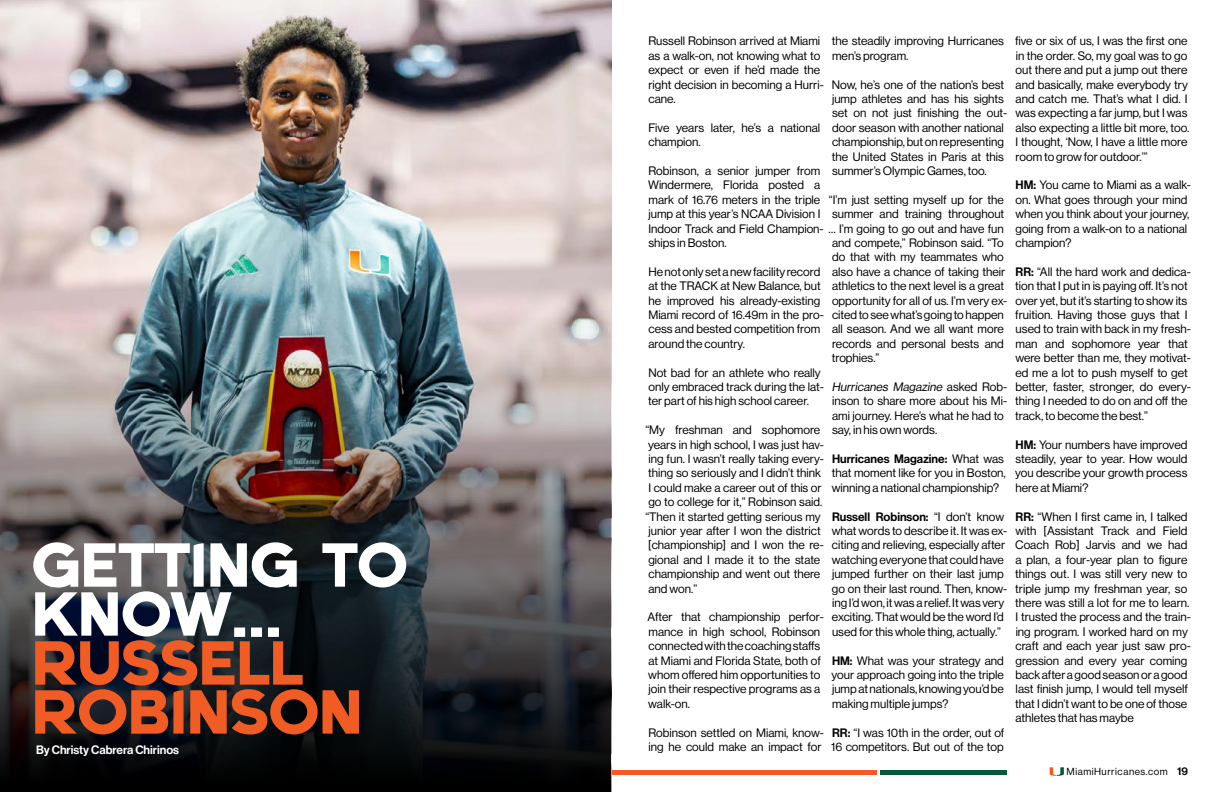
<style>
.page{position:relative;width:1224px;height:792px;background:#fff}
.page>*{position:absolute;margin:0;border:0;box-sizing:border-box;transform-origin:0 0}
.t1{font:700 62px/49px "Amaro Sans";color:#f05c24}
.t2{font:700 62px/49px "Amaro Sans";color:#fff}
.t3{font:12px/14.4px "N Haas Grotesk DS Pro 55 Rg";color:#000}
.t4{font:12px "N Haas Grotesk DS Pro 65 Md";color:#000}
.t5{font:12px "N Haas Grotesk DS Pro 65 Md";color:#fff}
.t6{font:10px "N Haas Grotesk DS Pro 55 Rg";letter-spacing:.05em;color:#000}
.s1{font-style:italic}
.s2{font-family:"N Haas Grotesk DS Pro 55 Rg"}
.s3{font-family:"N Haas Grotesk DS Pro 65 Md"}
.s4{font-family:"N Haas Grotesk DS Pro 65 Md";font-size:11px}
</style>
<div class="page">
<svg style="left:1049px;top:767px;width:15px;height:9px"></svg>
<hr style="left:344px;top:771px;width:533px;height:4px;background:#f05c24">
<hr style="left:880px;top:771px;width:127px;height:4px;background:#005938">
<img style="left:0;top:0;width:610px;height:792px">
<h1 class="t2" style="left:32px;top:538px;width:377px">GETTING TO<br>KNOW…</h1>
<h1 class="t1" style="left:32px;top:636px;width:332px">RUSSELL<br>ROBINSON</h1>
<p class="t5" style="left:36px;top:742px;width:145px">By Christy Cabrera Chirinos</p>
<p class="t3" style="left:648px;top:34px;width:177px">Russell Robinson arrived at Miami as a walk-on, not knowing what to expect or even if he’d made the right decision in becoming a Hurri&shy;cane.</p>
<p class="t3" style="left:648px;top:120px;width:173px">Five years later, he’s a national champion.</p>
<p class="t3" style="left:648px;top:164px;width:357px">Robinson, a senior jumper from<br>Windermere, Florida posted a<br>mark of 16.76 meters in the triple<br>jump at this year’s NCAA Division I<br>Indoor Track and Field Champion- … I’m going to go out and have fun ships in Boston.</p>
<p class="t3" style="left:648px;top:264px;width:177px">He not only set a new facility record at the TRACK at New Balance, but he improved his already-existing<br>Miami record of 16.49m in the pro&shy;cess and bested competition from around the country.</p>
<p class="t3" style="left:648px;top:365px;width:177px">Not bad for an athlete who really only embraced track during the lat&shy;ter part of his high school career.</p>
<p class="t3" style="left:645px;top:423px;width:180px">“My freshman and sophomore years in high school, I was just hav&shy;ing fun. I wasn’t really taking every&shy;thing so seriously and I didn’t think<br>I could make a career out of this or go to college for it,” Robinson said. “Then it started getting serious my junior year after I won the district [championship] and I won the re&shy;gional and I made it to the state championship and went out there and won.”</p>
<p class="t3" style="left:648px;top:610px;width:178px">After that championship perfor&shy;mance in high school, Robinson connected with the coaching staffs at Miami and Florida State, both of whom offered him opportunities to join their respective programs as a walk-on.</p>
<p class="t3" style="left:648px;top:725px;width:177px">Robinson settled on Miami, know&shy;ing he could make an impact for</p>
<p class="t3" style="left:832px;top:34px;width:174px">the steadily improving Hurricanes men’s program.</p>
<p class="t3" style="left:832px;top:77px;width:177px">Now, he’s one of the nation’s best jump athletes and has his sights set on not just finishing the out&shy;door season with another national championship, but on representing the United States in Paris at this summer’s Olympic Games, too.</p>
<p class="t3" style="left:829px;top:192px;width:177px">“I’m just setting myself up for the summer and training throughout</p>
<p class="t3" style="left:832px;top:236px;width:177px">and compete,” Robinson said. “To do that with my teammates who also have a chance of taking their athletics to the next level is a great opportunity for all of us. I’m very ex&shy;cited to see what’s going to happen all season. And we all want more records and personal bests and trophies.”</p>
<p class="t3" style="left:832px;top:380px;width:177px"><span class="s1">Hurricanes Magazine</span> a s ke d R o b - inson to share more about his Mi&shy;ami journey. Here’s what he had to say, in his own words.</p>
<p class="t4" style="left:832px;top:452px;width:173px">Hurricanes Magazine: <span class="s2">What was</span></p>
<p class="t3" style="left:832px;top:466px;width:176px">that moment like for you in Boston, winning a national championship?</p>
<p class="t4" style="left:832px;top:509px;width:174px">Russell Robinson: <span class="s2">“I don’t know</span></p>
<p class="t3" style="left:832px;top:524px;width:177px">what words to describe it. It was ex&shy;citing and relieving, especially after watching everyone that could have jumped further on their last jump go on their last round. Then, know&shy;ing I’d won, it was a relief. It was very exciting. That would be the word I’d used for this whole thing, actually.”</p>
<p class="t3" style="left:832px;top:653px;width:174px;text-align:justify"><span class="s3">HM:</span> What was your strategy and your approach going into the triple jump at nationals, knowing you’d be making multiple jumps?</p>
<p class="t3" style="left:831px;top:725px;width:175px"><span class="s3">RR:</span> “I was 10th in the order, out of<br>16 competitors. But out of the top</p>
<p class="t3" style="left:1015px;top:34px;width:176px">five or six of us, I was the first one in the order. So, my goal was to go out there and put a jump out there and basically, make everybody try and catch me. That’s what I did. I was expecting a far jump, but I was also expecting a little bit more, too.<br>I thought, ‘Now, I have a little more room to grow for outdoor.’”</p>
<p class="t3" style="left:1015px;top:178px;width:177px"><span class="s3">HM:</span> You came to Miami as a walk&shy;on. What goes through your mind when you think about your journey, going from a walk-on to a national champion?</p>
<p class="t3" style="left:1015px;top:264px;width:177px"><span class="s3">RR:</span> “All the hard work and dedica&shy;tion that I put in is paying off. It’s not over yet, but it’s starting to show its fruition. Having those guys that I used to train with back in my fresh&shy;man and sophomore year that were better than me, they motivat&shy;ed me a lot to push myself to get better, faster, stronger, do every&shy;thing I needed to do on and off the track, to become the best.”</p>
<p class="t3" style="left:1015px;top:437px;width:174px;text-align:justify"><span class="s3">HM:</span> Your numbers have improved steadily, year to year. How would you describe your growth process here at Miami?</p>
<p class="t3" style="left:1015px;top:509px;width:177px"><span class="s3">RR:</span> “When I first came in, I talked with [Assistant Track and Field<br>Coach Rob] Jarvis and we had a plan, a four-year plan to figure things out. I was still very new to triple jump my freshman year, so there was still a lot for me to learn.<br>I trusted the process and the train&shy;ing program. I worked hard on my craft and each year just saw pro&shy;gression and every year coming back after a good season or a good last finish jump, I would tell myself that I didn’t want to be one of those athletes that has maybe</p>
<p class="t6" style="left:1067px;top:766px;width:123px">MiamiHurricanes.com <span class="s4">19</span></p>
</div>
